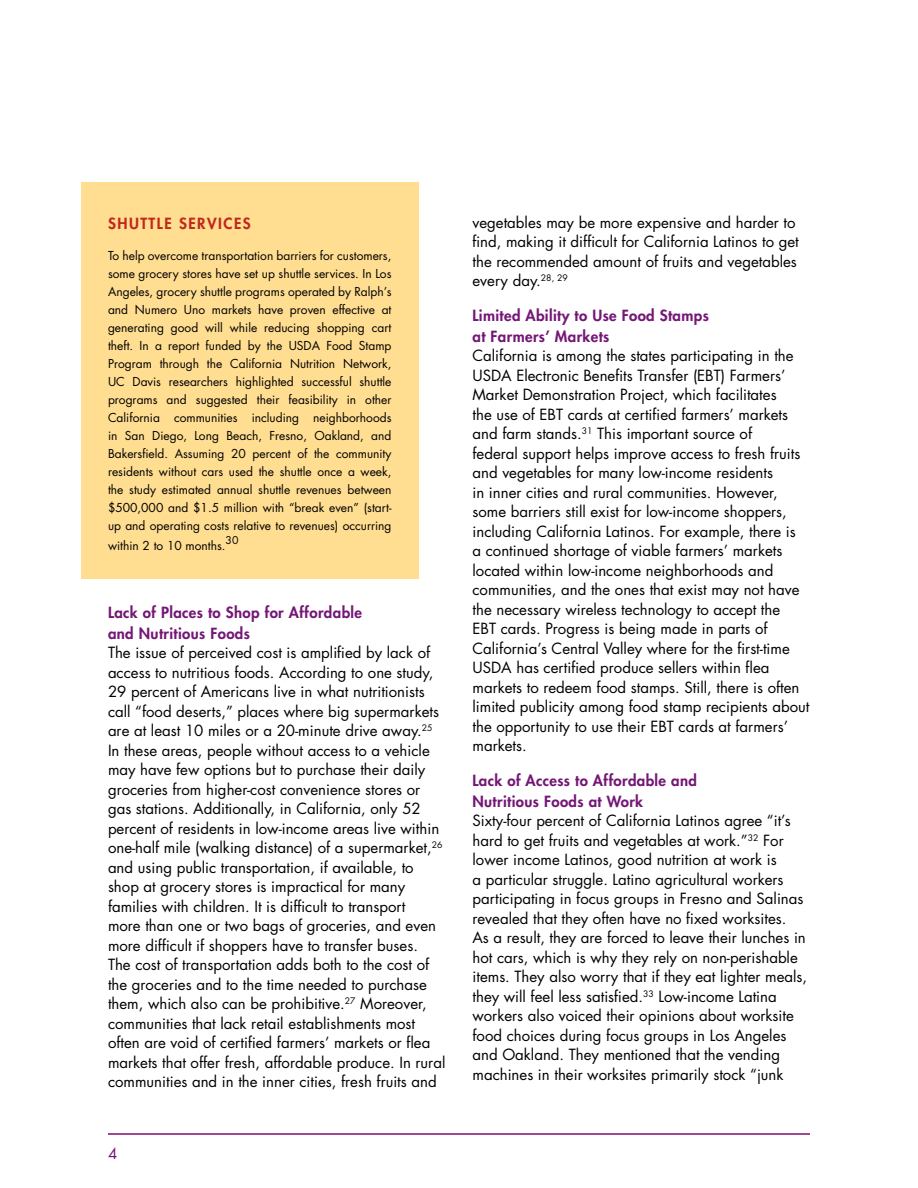
<style>
.page{position:relative;width:918px;height:1188px;background:#fff}
.page>*{position:absolute;margin:0;border:0;box-sizing:border-box;transform-origin:0 0}
.t1{font:15px/19.5px "Futura";color:#000}
.t2{font:800 15px/21px "Futura";letter-spacing:.025em;color:#741776}
.t3{font:800 15px "Futura";letter-spacing:.1em;color:#c1271b}
.t4{font:12px/18px "Futura";color:#000;text-align:justify}
.t5{font:10.5px "Futura";color:#000}
</style>
<div class="page">
<hr style="left:108px;top:1133px;width:702px;height:2px;background:#7e0c6e">
<div style="left:81px;top:182px;width:337px;height:397px;background:#ffdd91"></div>
<p class="t3" style="left:108px;top:213px;width:144px">Sh uttle Servic es</p>
<p class="t4" style="left:108px;top:247px;width:285px">To help overcome transportation barriers for customers, some grocery stores have set up shuttle services. In Los Angeles, grocery shuttle programs operated by Ralph’s and Numero Uno markets have proven effective at generating good will while reducing shopping cart theft. In a report funded by the USDA Food Stamp Program through the California Nutrition Network, UC Davis researchers highlighted successful shuttle programs and suggested their feasibility in other California communities including neighborhoods in San Diego, Long Beach, Fresno, Oakland, and Bakersfield. Assuming 20 percent of the community residents without cars used the shuttle once a week, the study estimated annual shuttle revenues between $500,000 and $1 .5 million with “break even” (start&shy;up and operating costs relative to revenues) occurring</p>
<p class="t4" style="left:108px;top:536px;width:119px">within 2 to 1 0 months.</p>
<p class="t5" style="left:226px;top:533px;width:14px">30</p>
<p class="t2" style="left:108px;top:602px;width:256px">Lack of Places to Shop for Affordable and Nutritious Foods</p>
<p class="t1" style="left:108px;top:643px;width:339px">The issue of perceived cost is amplified by lack of access to nutritious foods. According to one study, 29 percent of Americans live in what nutritionists call “food deserts,” places where big supermarkets are at least 1 0 miles or a 20-minute drive away.<sup>25<br></sup>In these areas, people without access to a vehicle may have few options but to purchase their daily groceries from higher-cost convenience stores or gas stations. Additionally, in California, only 52 percent of residents in low-income areas live within one-half mile (walking distance) of a supermarket,<sup>26 </sup>and using public transportation, if available, to shop at grocery stores is impractical for many families with children. It is difficult to transport<br>more than one or two bags of groceries, and even more difficult if shoppers have to transfer buses.<br>The cost of transportation adds both to the cost of the groceries and to the time needed to purchase them, which also can be prohibitive.<sup>27</sup> Moreover, communities that lack retail establishments most often are void of certified farmers’ markets or flea markets that offer fresh, affordable produce. In rural communities and in the inner cities, fresh fruits and</p>
<p class="t1" style="left:472px;top:212px;width:328px">vegetables may be more expensive and harder to find, making it difficult for California Latinos to get the recommended amount of fruits and vegetables every day.<sup>28,</sup> <sup>29</sup></p>
<p class="t2" style="left:472px;top:304px;width:238px">Limited Ability to Use Food Stamps at Farmers’ Markets</p>
<p class="t1" style="left:472px;top:346px;width:339px">California is among the states participating in the USDA Electronic Benefits Transfer (EBT) Farmers’ Market Demonstration Project, which facilitates<br>the use of EBT cards at certified farmers’ markets and farm stands.<sup>31</sup> This important source of<br>federal support helps improve access to fresh fruits and vegetables for many low-income residents<br>in inner cities and rural communities. However, some barriers still exist for low-income shoppers, including California Latinos. For example, there is<br>a continued shortage of viable farmers’ markets located within low-income neighborhoods and communities, and the ones that exist may not have the necessary wireless technology to accept the<br>EBT cards. Progress is being made in parts of California’s Central Valley where for the first-time USDA has certified produce sellers within flea markets to redeem food stamps. Still, there is often limited publicity among food stamp recipients about the opportunity to use their EBT cards at farmers’ markets.</p>
<p class="t2" style="left:472px;top:769px;width:226px">Lack of Access to Affordable and<br>Nutritious Foods at Work</p>
<p class="t1" style="left:472px;top:811px;width:336px">Sixty-four percent of California Latinos agree “it’s hard to get fruits and vegetables at work.”<sup>32</sup> For lower income Latinos, good nutrition at work is<br>a particular struggle. Latino agricultural workers participating in focus groups in Fresno and Salinas revealed that they often have no fixed worksites.<br>As a result, they are forced to leave their lunches in hot cars, which is why they rely on non-perishable items. They also worry that if they eat lighter meals, they will feel less satisfied.<sup>33</sup> Low-income Latina workers also voiced their opinions about worksite food choices during focus groups in Los Angeles and Oakland. They mentioned that the vending machines in their worksites primarily stock “junk</p>
</div>
